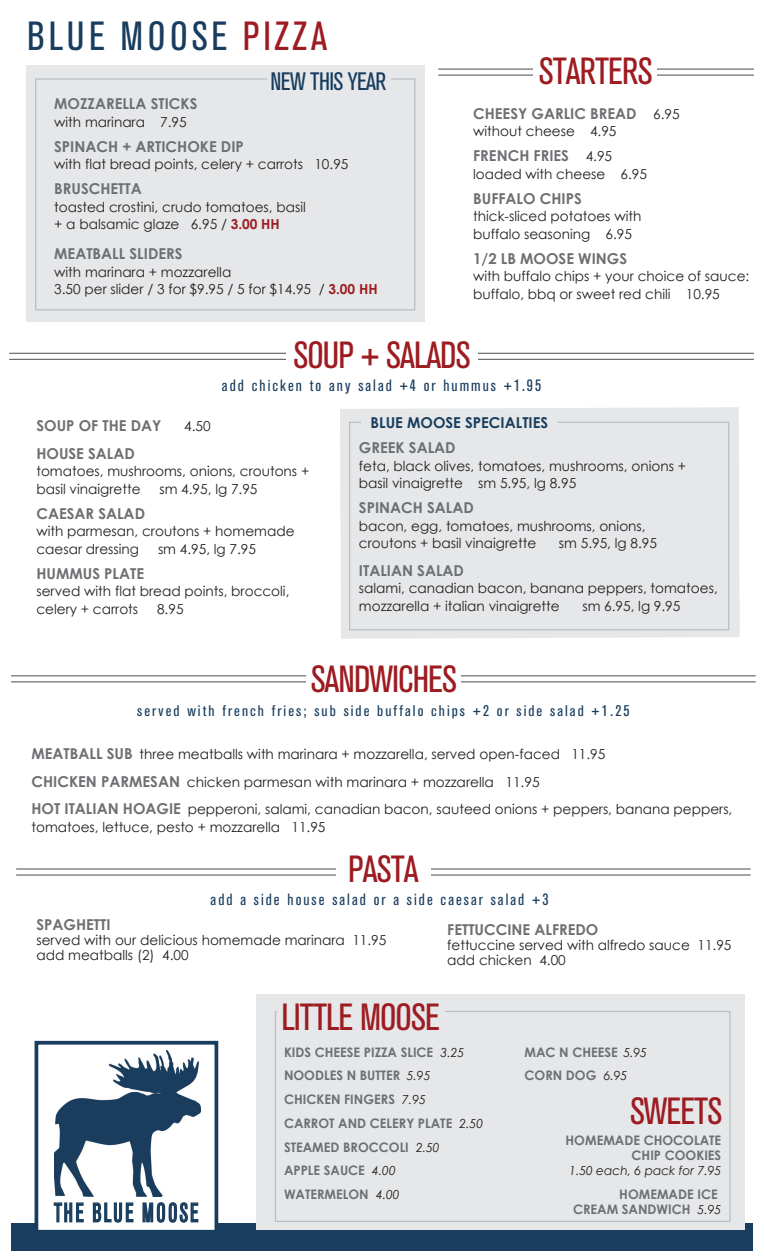
<style>
.page{position:relative;width:765px;height:1260px;background:#fff}
.page>*{position:absolute;margin:0;border:0;box-sizing:border-box;transform-origin:0 0}
.t1{font:40.38px "Akzidenz Grot Con BQ";letter-spacing:.095em;color:#183d5e}
.t2{font:37.5px "Akzidenz Grot Con BQ";letter-spacing:-.025em;color:#9d1c21}
.t3{font:26.38px "Akzidenz Grot Con BQ";letter-spacing:.12em;color:#183d5e;scale:.77 1}
.t4{font:25px "Akzidenz Grot Con BQ";letter-spacing:-.025em;color:#183d5e}
.t5{font:16.25px "Akzidenz Grot Con BQ";letter-spacing:.125em;color:#183d5e}
.t6{font:15.38px "Akzidenz Grot Con BQ";letter-spacing:.125em;color:#183d5e;scale:1.06 1}
.t7{font:700 15px "Century Gothic";color:#6d6f72}
.t8{font:700 15px "Century Gothic";color:#183d5e}
.t9{font:13.75px/17.5px "Century Gothic";color:#231f20}
.t10{font:700 13.12px/23.8px "Century Gothic";color:#6d6f72;text-align:right}
.t11{font:italic 12.5px "Century Gothic";color:#231f20}
.s1{color:#9d1c21}
.s2{font-weight:700;color:#9d1c21}
.s3{font-weight:400;font-size:13.75px;color:#231f20}
.s4{font-weight:700;font-size:15px;color:#6d6f72}
.s5{font-weight:400;font-style:italic;font-size:12.5px;color:#231f20}
</style>
<div class="page">
<div style="left:12px;top:1223px;width:741px;height:28px;background:#183d5e"></div>
<hr style="left:438px;top:68px;width:316px;height:2px;background:#6d6e71">
<hr style="left:438px;top:75px;width:316px;height:1px;background:#6d6e71">
<div style="left:533px;top:53px;width:124px;height:36px;background:#fff"></div>
<div style="left:27px;top:65px;width:398px;height:257px;background:#e6e7e9"></div>
<div style="left:35px;top:78px;width:380px;height:232px;border:1px solid #bcbdc0"></div>
<hr style="left:9px;top:353px;width:745px;height:1px;background:#6d6e71">
<hr style="left:9px;top:359px;width:745px;height:1px;background:#6d6e71">
<div style="left:286px;top:339px;width:191px;height:53px;background:#fff"></div>
<hr style="left:11px;top:675px;width:745px;height:1px;background:#6d6e71">
<hr style="left:11px;top:681px;width:745px;height:1px;background:#6d6e71">
<div style="left:306px;top:659px;width:155px;height:36px;background:#fff"></div>
<hr style="left:16px;top:868px;width:735px;height:2px;background:#6d6e71">
<hr style="left:16px;top:874px;width:735px;height:2px;background:#6d6e71">
<div style="left:336px;top:857px;width:95px;height:36px;background:#fff"></div>
<div style="left:257px;top:994px;width:488px;height:235px;background:#e6e7e9"></div>
<div style="left:275px;top:1011px;width:456px;height:211px;border:1px solid #bcbdc0"></div>
<div style="left:277px;top:1006px;width:167px;height:22px;background:#e6e7e9"></div>
<div style="left:36px;top:1043px;width:180px;height:189px;background:#fff"></div>
<div style="left:35px;top:1041px;width:183px;height:193px;border:4px solid #183d5e"></div>
<img style="left:54px;top:1051px;width:146px;height:131px">
<svg style="left:53px;top:1182px;width:146px;height:48px"></svg>
<div style="left:340px;top:407px;width:400px;height:232px;background:#e6e7e9"></div>
<div style="left:349px;top:422px;width:380px;height:208px;border:1px solid #bcbdc0"></div>
<div style="left:361px;top:411px;width:197px;height:23px;background:#e6e7e9"></div>
<div style="left:267px;top:68px;width:123px;height:23px;background:#e6e7e9"></div>
<h1 class="t1" style="left:27px;top:18px;width:302px">BLUE MOOSE <span class="s1">PIZZA</span></h1>
<h3 class="t4" style="left:271px;top:70px;width:117px">NEW THIS YEAR</h3>
<p class="t7" style="left:54px;top:98px;width:145px">MOZZARELLA STICKS</p>
<p class="t9" style="left:54px;top:114px;width:134px">with marinara 7.95</p>
<p class="t7" style="left:54px;top:140px;width:191px">SPINACH + ARTICHOKE DIP</p>
<p class="t9" style="left:54px;top:157px;width:296px">with flat bread points, celery + carrots 10.95</p>
<p class="t7" style="left:54px;top:183px;width:89px">BRUSCHETTA</p>
<p class="t9" style="left:54px;top:199px;width:253px">toasted crostini, crudo tomatoes, basil + a balsamic glaze 6.95 / <span class="s2">3.00 HH</span></p>
<p class="t7" style="left:54px;top:248px;width:130px">MEATBALL SLIDERS</p>
<p class="t9" style="left:54px;top:264px;width:325px">with marinara + mozzarella<br>3.50 per slider / 3 for $9.95 / 5 for $14.95 / <span class="s2">3.00 HH</span></p>
<h2 class="t2" style="left:539px;top:54px;width:115px">STARTERS</h2>
<p class="t7" style="left:473px;top:107px;width:208px">CHEESY GARLIC BREAD <span class="s3">6.95</span></p>
<p class="t9" style="left:473px;top:124px;width:145px">without cheese 4.95</p>
<p class="t7" style="left:473px;top:150px;width:140px">FRENCH FRIES <span class="s3">4.95</span></p>
<p class="t9" style="left:473px;top:166px;width:175px">loaded with cheese 6.95</p>
<p class="t7" style="left:473px;top:192px;width:110px">BUFFALO CHIPS</p>
<p class="t9" style="left:473px;top:209px;width:170px">thick-sliced potatoes with buffalo seasoning 6.95</p>
<p class="t7" style="left:473px;top:252px;width:155px">1/2 LB MOOSE WINGS</p>
<p class="t9" style="left:473px;top:269px;width:278px">with buffalo chips + your choice of sauce: buffalo, bbq or sweet red chili 10.95</p>
<h2 class="t2" style="left:294px;top:338px;width:178px">SOUP + SALADS</h2>
<p class="t5" style="left:222px;top:378px;width:321px">add chicken to any salad +4 or hummus +1.95</p>
<p class="t7" style="left:36px;top:420px;width:127px">SOUP OF THE DAY</p>
<p class="t9" style="left:184px;top:418px;width:28px">4.50</p>
<p class="t7" style="left:36px;top:447px;width:100px">HOUSE SALAD</p>
<p class="t9" style="left:36px;top:463px;width:274px">tomatoes, mushrooms, onions, croutons + basil vinaigrette</p>
<p class="t9" style="left:159px;top:481px;width:100px">sm 4.95, lg 7.95</p>
<p class="t7" style="left:36px;top:507px;width:110px">CAESAR SALAD</p>
<p class="t9" style="left:36px;top:523px;width:260px">with parmesan, croutons + homemade caesar dressing</p>
<p class="t9" style="left:158px;top:541px;width:100px">sm 4.95, lg 7.95</p>
<p class="t7" style="left:36px;top:567px;width:109px">HUMMUS PLATE</p>
<p class="t9" style="left:36px;top:583px;width:255px">served with flat bread points, broccoli, celery + carrots</p>
<p class="t9" style="left:157px;top:601px;width:28px">8.95</p>
<p class="t8" style="left:370px;top:417px;width:179px">BLUE MOOSE SPECIALTIES</p>
<p class="t7" style="left:359px;top:442px;width:98px">GREEK SALAD</p>
<p class="t9" style="left:359px;top:458px;width:329px">feta, black olives, tomatoes, mushrooms, onions + basil vinaigrette sm 5.95, lg 8.95</p>
<p class="t7" style="left:359px;top:502px;width:116px">SPINACH SALAD</p>
<p class="t9" style="left:359px;top:518px;width:288px">bacon, egg, tomatoes, mushrooms, onions, croutons + basil vinaigrette</p>
<p class="t9" style="left:559px;top:536px;width:100px">sm 5.95, lg 8.95</p>
<p class="t7" style="left:359px;top:565px;width:107px">ITALIAN SALAD</p>
<p class="t9" style="left:359px;top:581px;width:360px">salami, canadian bacon, banana peppers, tomatoes, mozzarella + italian vinaigrette</p>
<p class="t9" style="left:582px;top:598px;width:100px">sm 6.95, lg 9.95</p>
<h2 class="t2" style="left:311px;top:662px;width:148px">SANDWICHES</h2>
<p class="t6" style="left:137px;top:703px;width:466px">served with french fries; sub side buffalo chips +2 or side salad +1.25</p>
<p class="t9" style="left:31px;top:741px;width:702px;line-height:27.5px"><span class="s4">MEATBALL SUB</span> three meatballs with marinara + mozzarella, served open-faced 11.95<br><span class="s4">CHICKEN PARMESAN</span> chicken parmesan with marinara + mozzarella 11.95<br><span class="s4">HOT ITALIAN HOAGIE</span> pepperoni, salami, canadian bacon, sauteed onions + peppers, banana peppers,</p>
<p class="t9" style="left:31px;top:819px;width:296px">tomatoes, lettuce, pesto + mozzarella 11.95</p>
<h2 class="t2" style="left:348px;top:852px;width:72px">PASTA</h2>
<p class="t5" style="left:211px;top:892px;width:339px">add a side house salad or a side caesar salad +3</p>
<p class="t7" style="left:36px;top:919px;width:76px">SPAGHETTI</p>
<p class="t9" style="left:36px;top:934px;width:351px;line-height:15px">served with our delicious homemade marinara 11.95 add meatballs (2) 4.00</p>
<p class="t7" style="left:447px;top:924px;width:153px">FETTUCCINE ALFREDO</p>
<p class="t9" style="left:447px;top:939px;width:286px;line-height:15px">fettuccine served with alfredo sauce 11.95 add chicken 4.00</p>
<h2 class="t2" style="left:281px;top:1000px;width:160px">LITTLE MOOSE</h2>
<h3 class="t3" style="left:54px;top:1201px;width:189px">THE BLUE MOOSE</h3>
<p class="t10" style="left:284px;top:1041px;width:182px">KIDS CHEESE PIZZA SLICE <span class="s5">3.25</span></p>
<p class="t10" style="left:525px;top:1041px;width:124px">MAC N CHEESE <span class="s5">5.95</span></p>
<p class="t10" style="left:284px;top:1064px;width:148px">NOODLES N BUTTER <span class="s5">5.95</span></p>
<p class="t10" style="left:525px;top:1064px;width:104px">CORN DOG <span class="s5">6.95</span></p>
<p class="t10" style="left:284px;top:1088px;width:201px;text-align:left">CHICKEN FINGERS <span class="s5">7.95<br></span>CARROT AND CELERY PLATE <span class="s5">2.50<br></span>STEAMED BROCCOLI <span class="s5">2.50<br></span>APPLE SAUCE <span class="s5">4.00<br></span>WATERMELON <span class="s5">4.00</span></p>
<h2 class="t2" style="left:630px;top:1094px;width:94px">SWEETS</h2>
<p class="t10" style="left:566px;top:1133px;width:157px;line-height:15px">HOMEMADE CHOCOLATE<br>CHIP COOKIES</p>
<p class="t11" style="left:569px;top:1165px;width:154px">1.50 each, 6 pack for 7.95</p>
<p class="t10" style="left:573px;top:1187px;width:150px;line-height:15px">HOMEMADE ICE<br>CREAM SANDWICH <span class="s5">5.95</span></p>
</div>
